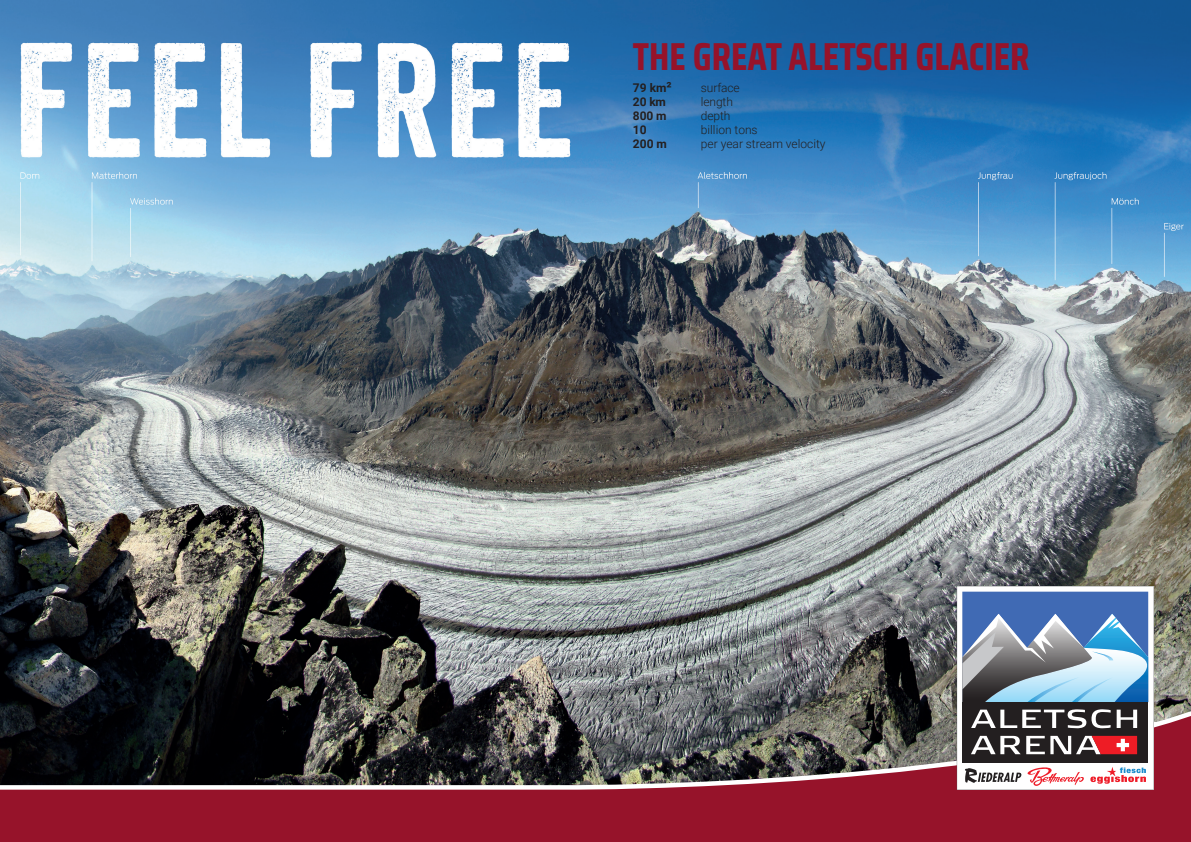
<style>
.page{position:relative;width:1191px;height:842px;background:#fff}
.page>*{position:absolute;margin:0;border:0;box-sizing:border-box;transform-origin:0 0}
.t1{font:700 39px "Saira Condensed";color:#96132a}
.t2{font:300 12px "Roboto";color:#231f20}
.t3{font:700 12px "Roboto";letter-spacing:-.01em;color:#231f20}
.s1{font-size:14px}
</style>
<div class="page">
<img style="left:0;top:0;width:1191px;height:696px">
<div style="left:0;top:792px;width:1191px;height:50px;background:#96132a"></div>
<img style="left:0;top:696px;width:1191px;height:96px">
<svg style="left:956px;top:586px;width:197px;height:204px"></svg>
<div style="left:962px;top:592px;width:186px;height:110px;background:#406ab4"></div>
<div style="left:962px;top:702px;width:186px;height:60px;background:#231f20"></div>
<svg style="left:964px;top:768px;width:57px;height:16px"></svg>
<svg style="left:1027px;top:767px;width:57px;height:19px"></svg>
<svg style="left:1090px;top:767px;width:56px;height:17px"></svg>
<svg style="left:1116px;top:710px;width:21px;height:18px"></svg>
<svg style="left:971px;top:736px;width:49px;height:18px"></svg>
<svg style="left:1026px;top:736px;width:18px;height:18px"></svg>
<svg style="left:1050px;top:736px;width:87px;height:18px"></svg>
<svg style="left:971px;top:709px;width:139px;height:19px"></svg>
<svg style="left:962px;top:614px;width:204px;height:88px"></svg>
<h1 class="t1" style="left:633px;top:26px;width:398px">THE GREAT ALETSCH GLACIER</h1>
<p class="t3" style="left:633px;top:80px;width:40px">79 km<span class="s1">²</span></p>
<p class="t2" style="left:701px;top:80px;width:40px">surface</p>
<p class="t3" style="left:633px;top:94px;width:35px">20 km</p>
<p class="t2" style="left:701px;top:94px;width:33px">length</p>
<p class="t3" style="left:633px;top:108px;width:35px">800 m</p>
<p class="t2" style="left:701px;top:108px;width:31px">depth</p>
<p class="t3" style="left:633px;top:122px;width:15px">10</p>
<p class="t2" style="left:701px;top:122px;width:58px">billion tons</p>
<p class="t3" style="left:633px;top:136px;width:36px">200 m</p>
<p class="t2" style="left:701px;top:136px;width:126px">per year stream velocity</p>
</div>
